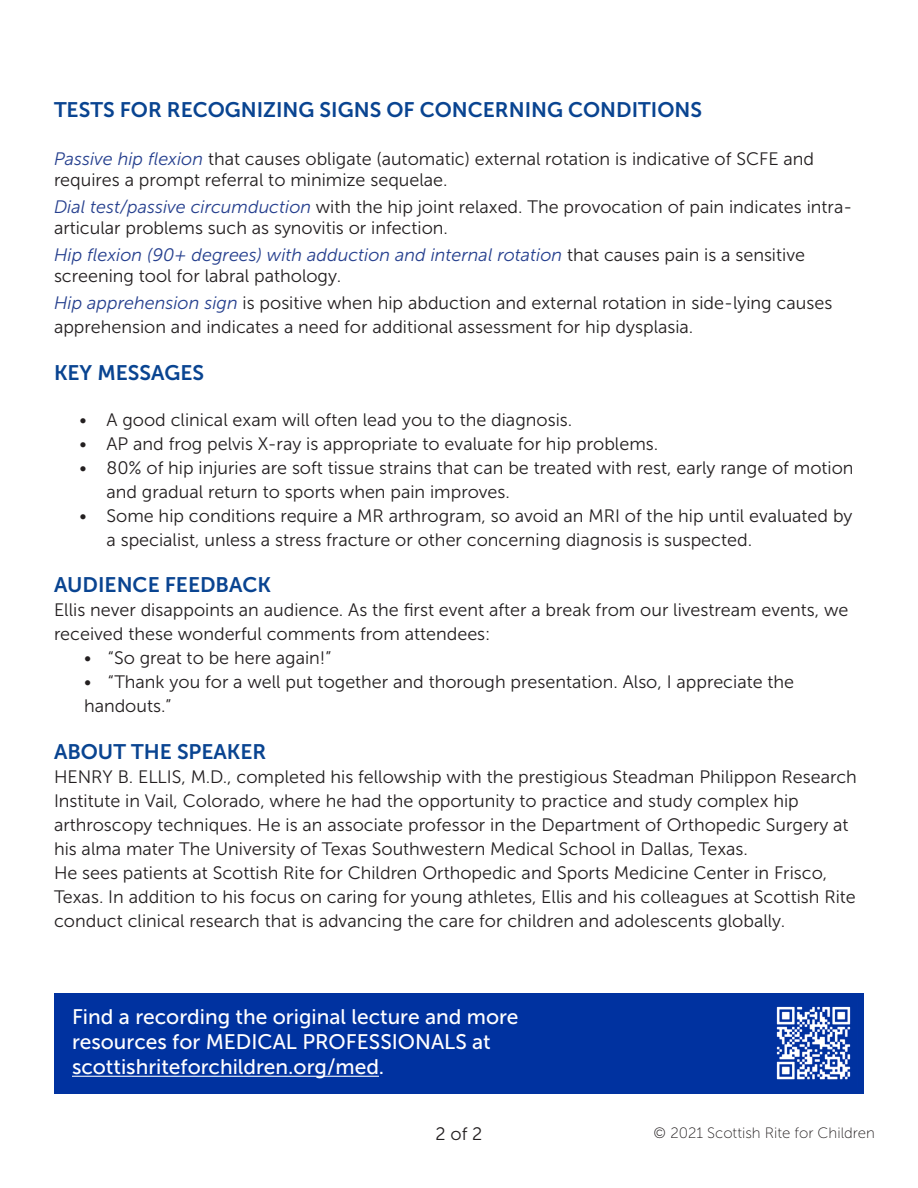
<style>
.page{position:relative;width:918px;height:1188px;background:#fff}
.page>*{position:absolute;margin:0;border:0;box-sizing:border-box;transform-origin:0 0}
.t1{font:21px/25.2px "Museo Sans 500";color:#fff}
.t2{font:21px "Museo Sans 700";color:#094491}
.t3{font:18px/24px "Museo Sans 300";color:#231f20}
.t4{font:15px "Museo Sans 100";color:#231f20}
.s1{font-style:italic;color:#253f8e}
</style>
<div class="page">
<div style="left:54px;top:994px;width:810px;height:100px;background:#0032a0"></div>
<hr style="left:72px;top:1076px;width:307px;height:1px;background:#fff">
<img style="left:776px;top:1006px;width:75px;height:74px">
<p class="t2" style="left:54px;top:98px;width:650px">TESTS FOR RECOGNIZING SIGNS OF CONCERNING CONDITIONS</p>
<p class="t3" style="left:54px;top:149px;width:762px;line-height:21px"><span class="s1">Passive hip flexion</span> that causes obligate (automatic) external rotation is indicative of SCFE and requires a prompt referral to minimize sequelae.</p>
<p class="t3" style="left:54px;top:197px;width:800px;line-height:21px"><span class="s1">Dial test/passive circumduction</span> with the hip joint relaxed. The provocation of pain indicates intra&shy;articular problems such as synovitis or infection.</p>
<p class="t3" style="left:54px;top:245px;width:753px;line-height:21px"><span class="s1">Hip flexion (90+ degrees) with adduction and internal rotation</span> that causes pain is a sensitive screening tool for labral pathology.</p>
<p class="t3" style="left:54px;top:291px;width:780px"><span class="s1">Hip apprehension sign</span> is positive when hip abduction and external rotation in side-lying causes apprehension and indicates a need for additional assessment for hip dysplasia.</p>
<p class="t2" style="left:54px;top:361px;width:152px">KEY MESSAGES</p>
<p class="t3" style="left:80px;top:407px;width:494px">• A good clinical exam will often lead you to the diagnosis.</p>
<p class="t3" style="left:80px;top:431px;width:580px">• AP and frog pelvis X-ray is appropriate to evaluate for hip problems.</p>
<p class="t3" style="left:106px;top:455px;width:749px;text-indent:-27px">• 80% of hip injuries are soft tissue strains that can be treated with rest, early range of motion and gradual return to sports when pain improves.</p>
<p class="t3" style="left:106px;top:503px;width:748px;text-indent:-27px">• Some hip conditions require a MR arthrogram, so avoid an MRI of the hip until evaluated by a specialist, unless a stress fracture or other concerning diagnosis is suspected.</p>
<p class="t2" style="left:54px;top:573px;width:219px">AUDIENCE FEEDBACK</p>
<p class="t3" style="left:54px;top:598px;width:796px">Ellis never disappoints an audience. As the first event after a break from our livestream events, we received these wonderful comments from attendees:</p>
<p class="t3" style="left:84px;top:646px;width:249px">• “So great to be here again!”</p>
<p class="t3" style="left:84px;top:670px;width:712px">• “Thank you for a well put together and thorough presentation. Also, I appreciate the handouts.”</p>
<p class="t2" style="left:54px;top:740px;width:214px">ABOUT THE SPEAKER</p>
<p class="t3" style="left:54px;top:765px;width:805px">HENRY B. ELLIS, M.D., completed his fellowship with the prestigious Steadman Philippon Research Institute in Vail, Colorado, where he had the opportunity to practice and study complex hip arthroscopy techniques. He is an associate professor in the Department of Orthopedic Surgery at his alma mater The University of Texas Southwestern Medical School in Dallas, Texas.</p>
<p class="t3" style="left:54px;top:861px;width:803px">He sees patients at Scottish Rite for Children Orthopedic and Sports Medicine Center in Frisco,<br>Texas. In addition to his focus on caring for young athletes, Ellis and his colleagues at Scottish Rite conduct clinical research that is advancing the care for children and adolescents globally.</p>
<p class="t1" style="left:72px;top:1004px;width:448px">Find a recording the original lecture and more resources for MEDICAL PROFESSIONALS at</p>
<p class="t1" style="left:72px;top:1054px;width:314px">scottishriteforchildren.org/med.</p>
<p class="t3" style="left:436px;top:1122px;width:48px">2 of 2</p>
<p class="t4" style="left:654px;top:1124px;width:223px">© 2021 Scottish Rite for Children</p>
</div>
